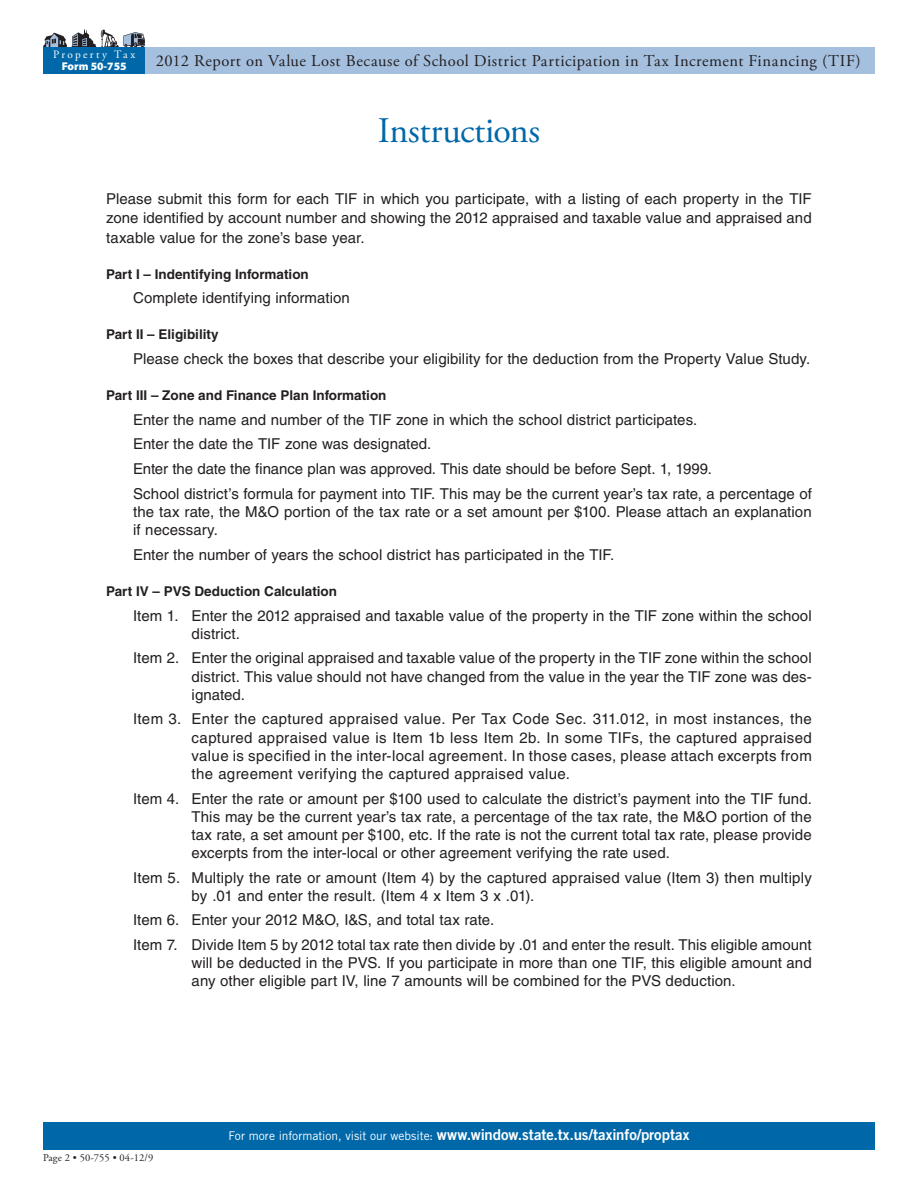
<style>
.page{position:relative;width:918px;height:1188px;background:#fff}
.page>*{position:absolute;margin:0;border:0;box-sizing:border-box;transform-origin:0 0}
.Instruction_Text{font:36px "Adobe Garamond Pro";letter-spacing:-.005em;color:#0068a9}
.t1{font:16.5px "Adobe Garamond Pro";letter-spacing:.035em;color:#231f20}
.Instruction_Text-2{font:15px/18px "Helvetica LT Std";letter-spacing:.005em;color:#231f20;text-align:justify}
.t2{font:15px "Trade Gothic LT Std Bd 2";color:#fff}
.Divider_Bar{font:700 13.5px "Helvetica LT Std";color:#231f20}
.t3{font:11.25px "Adobe Garamond Pro";letter-spacing:.2em;color:#fff}
.t4{font:900 11.25px "Myriad Pro";color:#fff}
.Form_Number_at_Botto{font:10.5px "Adobe Garamond Pro";letter-spacing:.01em;color:#231f20}
.s1{font-family:"Trade Gothic LT Std";font-size:12px}
</style>
<div class="page">
<div style="left:43px;top:1122px;width:832px;height:28px;background:#0068a9"></div>
<svg style="left:43px;top:29px;width:102px;height:18px"></svg>
<div style="left:43px;top:47px;width:102px;height:27px;background:#0068a9"></div>
<div style="left:145px;top:47px;width:730px;height:27px;background:#a5c0df"></div>
<p class="t3" style="left:53px;top:47px;width:84px">Property Tax</p>
<p class="t4" style="left:62px;top:59px;width:66px">Form 50-755</p>
<p class="t1" style="left:156px;top:51px;width:707px">2012 Report on Value Lost Because of School District Participation in Tax Increment Financing (TIF)</p>
<p class="Instruction_Text" style="left:378px;top:109px;width:164px">Instructions</p>
<p class="Instruction_Text-2" style="left:106px;top:189px;width:707px;line-height:19.5px">Please submit this form for each TIF in which you participate, with a listing of each property in the TIF zone identified by account number and showing the 2012 appraised and taxable value and appraised and taxable value for the zone’s base year.</p>
<p class="Divider_Bar" style="left:106px;top:266px;width:204px">Part I – Indentifying Information</p>
<p class="Instruction_Text-2" style="left:133px;top:289px;width:218px">Complete identifying information</p>
<p class="Divider_Bar" style="left:106px;top:326px;width:114px">Part II – Eligibility</p>
<p class="Instruction_Text-2" style="left:133px;top:350px;width:679px">Please check the boxes that describe your eligibility for the deduction from the Property Value Study.</p>
<p class="Divider_Bar" style="left:106px;top:387px;width:282px">Part III – Zone and Finance Plan Information</p>
<p class="Instruction_Text-2" style="left:133px;top:410px;width:566px">Enter the name and number of the TIF zone in which the school district participates.</p>
<p class="Instruction_Text-2" style="left:133px;top:435px;width:300px">Enter the date the TIF zone was designated.</p>
<p class="Instruction_Text-2" style="left:133px;top:460px;width:580px">Enter the date the finance plan was approved. This date should be before Sept. 1, 1999.</p>
<p class="Instruction_Text-2" style="left:133px;top:485px;width:680px">School district’s formula for payment into TIF. This may be the current year’s tax rate, a percentage of the tax rate, the M&amp;O portion of the tax rate or a set amount per $100. Please attach an explanation if necessary.</p>
<p class="Instruction_Text-2" style="left:133px;top:546px;width:483px">Enter the number of years the school district has participated in the TIF.</p>
<p class="Divider_Bar" style="left:106px;top:583px;width:232px">Part IV – PVS Deduction Calculation</p>
<p class="Instruction_Text-2" style="left:192px;top:606px;width:622px;text-indent:-58px">Item 1. Enter the 2012 appraised and taxable value of the property in the TIF zone within the school district.</p>
<p class="Instruction_Text-2" style="left:192px;top:649px;width:622px;text-indent:-58px">Item 2. Enter the original appraised and taxable value of the property in the TIF zone within the school district. This value should not have changed from the value in the year the TIF zone was des&shy;ignated.</p>
<p class="Instruction_Text-2" style="left:192px;top:710px;width:622px;text-indent:-58px">Item 3. Enter the captured appraised value. Per Tax Code Sec. 311.012, in most instances, the captured appraised value is Item 1b less Item 2b. In some TIFs, the captured appraised value is specified in the inter-local agreement. In those cases, please attach excerpts from the agreement verifying the captured appraised value.</p>
<p class="Instruction_Text-2" style="left:192px;top:789px;width:622px;text-indent:-58px">Item 4. Enter the rate or amount per $100 used to calculate the district’s payment into the TIF fund.<br>This may be the current year’s tax rate, a percentage of the tax rate, the M&amp;O portion of the tax rate, a set amount per $100, etc. If the rate is not the current total tax rate, please provide excerpts from the inter-local or other agreement verifying the rate used.</p>
<p class="Instruction_Text-2" style="left:192px;top:868px;width:622px;text-indent:-58px">Item 5. Multiply the rate or amount (Item 4) by the captured appraised value (Item 3) then multiply by .01 and enter the result. (Item 4 x Item 3 x .01).</p>
<p class="Instruction_Text-2" style="left:133px;top:911px;width:363px">Item 6. Enter your 2012 M&amp;O, I&amp;S, and total tax rate.</p>
<p class="Instruction_Text-2" style="left:192px;top:936px;width:622px;text-indent:-58px">Item 7. Divide Item 5 by 2012 total tax rate then divide by .01 and enter the result. This eligible amount will be deducted in the PVS. If you participate in more than one TIF, this eligible amount and any other eligible part IV, line 7 amounts will be combined for the PVS deduction.</p>
<p class="Form_Number_at_Botto" style="left:43px;top:1151px;width:112px">Page 2 • 50-755 • 04-12/9</p>
<p class="t2" style="left:229px;top:1125px;width:462px"><span class="s1">For more information, visit our website:</span> www.window.state.tx.us/taxinfo/proptax</p>
</div>
